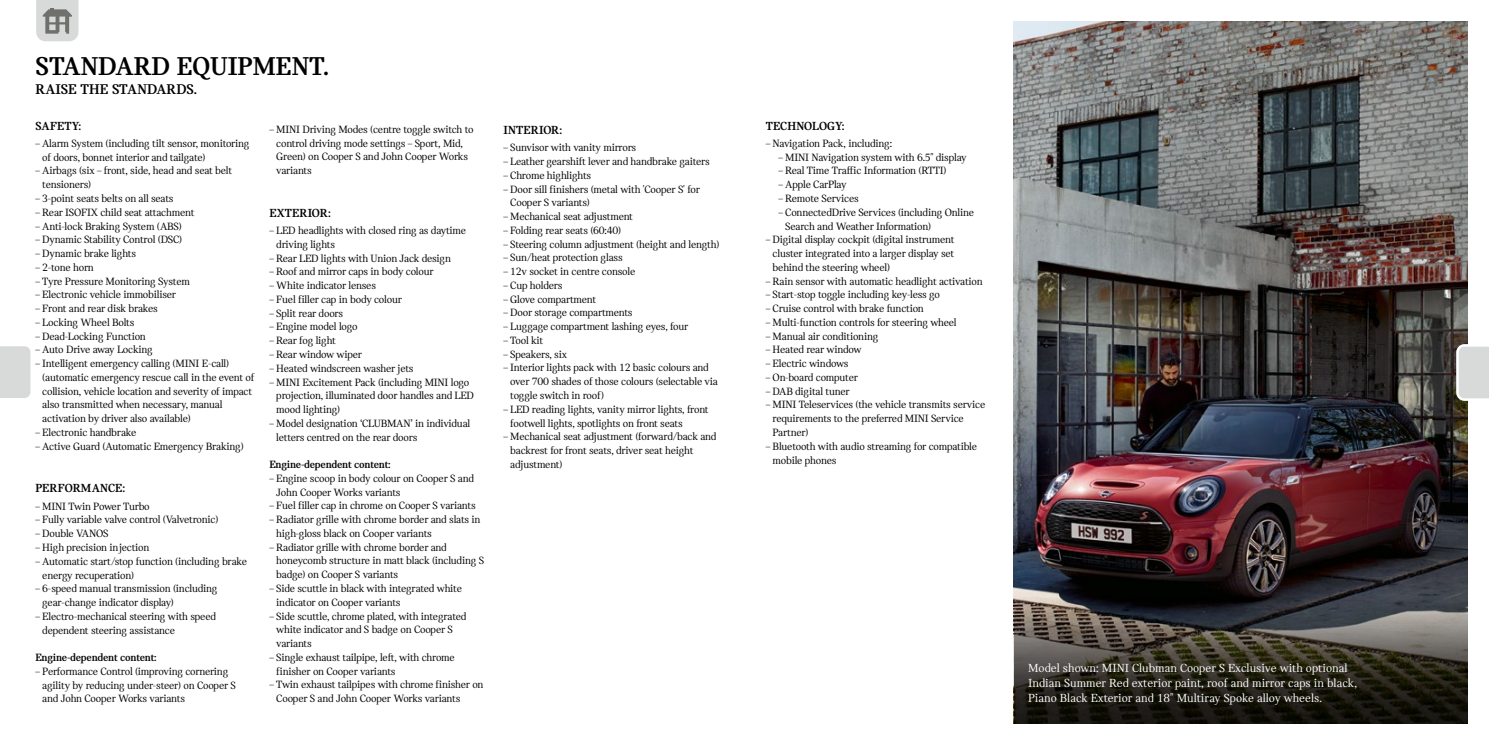
<style>
.page{position:relative;width:1489px;height:745px;background:#fff}
.page>*{position:absolute;margin:0;border:0;box-sizing:border-box;transform-origin:0 0}
.t1{font:700 27.5px "MINI Serif";color:#000}
.t2{font:700 15px "MINI Serif";letter-spacing:.005em;color:#000}
.t3{font:12.5px/15px "MINI Serif";color:#fff}
.t4{font:700 12.5px "MINI Serif";letter-spacing:.005em;color:#000}
.t5{font:11.25px/13.8px "MINI Serif";letter-spacing:-.02em;color:#000}
.t6{font:700 11.25px "MINI Serif";letter-spacing:-.02em;color:#000}
</style>
<div class="page">
<img style="left:1013px;top:21px;width:454px;height:544px">
<svg style="left:1013px;top:565px;width:454px;height:158px;background:#34312d"></svg>
<svg style="left:1455px;top:344px;width:33px;height:56px;background:#d5d6d6"></svg>
<div style="left:0;top:346px;width:31px;height:52px;background:#d8dada"></div>
<svg style="left:36px;top:0;width:43px;height:42px;background:#c0c2c1"></svg>
<h1 class="t1" style="left:35px;top:50px;width:295px">STANDARD EQUIPMENT.</h1>
<h2 class="t2" style="left:35px;top:81px;width:163px">RAISE THE STANDARDS.</h2>
<p class="t4" style="left:35px;top:118px;width:47px">SAFETY:</p>
<p class="t5" style="left:42px;top:136px;width:209px;text-indent:-7px">– Alarm System (including tilt sensor, monitoring of doors, bonnet interior and tailgate)</p>
<p class="t5" style="left:42px;top:164px;width:191px;text-indent:-7px">– Airbags (six – front, side, head and seat belt tensioners)</p>
<p class="t5" style="left:35px;top:191px;width:140px">– 3-point seats belts on all seats</p>
<p class="t5" style="left:35px;top:205px;width:160px">– Rear ISOFIX child seat attachment</p>
<p class="t5" style="left:35px;top:219px;width:148px">– Anti-lock Braking System (ABS)</p>
<p class="t5" style="left:35px;top:233px;width:148px">– Dynamic Stability Control (DSC)</p>
<p class="t5" style="left:35px;top:246px;width:102px">– Dynamic brake lights</p>
<p class="t5" style="left:35px;top:260px;width:60px">– 2-tone horn</p>
<p class="t5" style="left:35px;top:274px;width:156px">– Tyre Pressure Monitoring System</p>
<p class="t5" style="left:35px;top:288px;width:142px">– Electronic vehicle immobiliser</p>
<p class="t5" style="left:35px;top:301px;width:124px">– Front and rear disk brakes</p>
<p class="t5" style="left:35px;top:315px;width:100px">– Locking Wheel Bolts</p>
<p class="t5" style="left:35px;top:329px;width:112px">– Dead-Locking Function</p>
<p class="t5" style="left:35px;top:343px;width:119px">– Auto Drive away Locking</p>
<p class="t5" style="left:42px;top:356px;width:213px;text-indent:-7px">– Intelligent emergency calling (MINI E-call) (automatic emergency rescue call in the event of collision, vehicle location and severity of impact also transmitted when necessary, manual activation by driver also available)</p>
<p class="t5" style="left:35px;top:425px;width:102px">– Electronic handbrake</p>
<p class="t5" style="left:35px;top:439px;width:210px">– Active Guard (Automatic Emergency Braking)</p>
<p class="t4" style="left:35px;top:481px;width:91px">PERFORMANCE:</p>
<p class="t5" style="left:35px;top:499px;width:116px">– MINI Twin Power Turbo</p>
<p class="t5" style="left:35px;top:512px;width:184px">– Fully variable valve control (Valvetronic)</p>
<p class="t5" style="left:35px;top:526px;width:75px">– Double VANOS</p>
<p class="t5" style="left:35px;top:540px;width:115px">– High precision injection</p>
<p class="t5" style="left:42px;top:554px;width:206px;text-indent:-7px">– Automatic start/stop function (including brake energy recuperation)</p>
<p class="t5" style="left:42px;top:581px;width:177px;text-indent:-7px">– 6-speed manual transmission (including gear-change indicator display)</p>
<p class="t5" style="left:42px;top:609px;width:175px;text-indent:-7px">– Electro-mechanical steering with speed dependent steering assistance</p>
<p class="t6" style="left:35px;top:650px;width:123px">Engine-dependent content:</p>
<p class="t5" style="left:42px;top:664px;width:195px;text-indent:-7px">– Performance Control (improving cornering agility by reducing under-steer) on Cooper S and John Cooper Works variants</p>
<p class="t5" style="left:276px;top:122px;width:199px;text-indent:-7px">– MINI Driving Modes (centre toggle switch to control driving mode settings – Sport, Mid, Green) on Cooper S and John Cooper Works variants</p>
<p class="t4" style="left:269px;top:206px;width:63px">EXTERIOR:</p>
<p class="t5" style="left:276px;top:223px;width:191px;text-indent:-7px">– LED headlights with closed ring as daytime driving lights</p>
<p class="t5" style="left:269px;top:251px;width:183px">– Rear LED lights with Union Jack design</p>
<p class="t5" style="left:269px;top:265px;width:166px">– Roof and mirror caps in body colour</p>
<p class="t5" style="left:269px;top:278px;width:108px">– White indicator lenses</p>
<p class="t5" style="left:269px;top:292px;width:134px">– Fuel filler cap in body colour</p>
<p class="t5" style="left:269px;top:306px;width:75px">– Split rear doors</p>
<p class="t5" style="left:269px;top:320px;width:90px">– Engine model logo</p>
<p class="t5" style="left:269px;top:333px;width:68px">– Rear fog light</p>
<p class="t5" style="left:269px;top:347px;width:94px">– Rear window wiper</p>
<p class="t5" style="left:269px;top:361px;width:146px">– Heated windscreen washer jets</p>
<p class="t5" style="left:276px;top:375px;width:199px;text-indent:-7px">– MINI Excitement Pack (including MINI logo projection, illuminated door handles and LED mood lighting)</p>
<p class="t5" style="left:276px;top:416px;width:195px;text-indent:-7px">– Model designation ‘CLUBMAN’ in individual letters centred on the rear doors</p>
<p class="t6" style="left:269px;top:458px;width:123px">Engine-dependent content:</p>
<p class="t5" style="left:276px;top:471px;width:199px;text-indent:-7px">– Engine scoop in body colour on Cooper S and<br>John Cooper Works variants</p>
<p class="t5" style="left:269px;top:498px;width:208px">– Fuel filler cap in chrome on Cooper S variants</p>
<p class="t5" style="left:276px;top:512px;width:206px;text-indent:-7px">– Radiator grille with chrome border and slats in high-gloss black on Cooper variants</p>
<p class="t5" style="left:276px;top:540px;width:209px;text-indent:-7px">– Radiator grille with chrome border and honeycomb structure in matt black (including S badge) on Cooper S variants</p>
<p class="t5" style="left:276px;top:581px;width:187px;text-indent:-7px">– Side scuttle in black with integrated white indicator on Cooper variants</p>
<p class="t5" style="left:276px;top:608px;width:191px;text-indent:-7px">– Side scuttle, chrome plated, with integrated white indicator and S badge on Cooper S variants</p>
<p class="t5" style="left:276px;top:650px;width:180px;text-indent:-7px">– Single exhaust tailpipe, left, with chrome finisher on Cooper variants</p>
<p class="t5" style="left:276px;top:677px;width:209px;text-indent:-7px">– Twin exhaust tailpipes with chrome finisher on<br>Cooper S and John Cooper Works variants</p>
<p class="t4" style="left:503px;top:123px;width:60px">INTERIOR:</p>
<p class="t5" style="left:503px;top:141px;width:134px">– Sunvisor with vanity mirrors</p>
<p class="t5" style="left:503px;top:154px;width:208px">– Leather gearshift lever and handbrake gaiters</p>
<p class="t5" style="left:503px;top:168px;width:89px">– Chrome highlights</p>
<p class="t5" style="left:510px;top:182px;width:191px;text-indent:-7px">– Door sill finishers (metal with 'Cooper S' for<br>Cooper S variants)</p>
<p class="t5" style="left:503px;top:209px;width:131px">– Mechanical seat adjustment</p>
<p class="t5" style="left:503px;top:223px;width:119px">– Folding rear seats (60:40)</p>
<p class="t5" style="left:503px;top:237px;width:217px">– Steering column adjustment (height and length)</p>
<p class="t5" style="left:503px;top:251px;width:121px">– Sun/heat protection glass</p>
<p class="t5" style="left:503px;top:264px;width:133px">– 12v socket in centre console</p>
<p class="t5" style="left:503px;top:278px;width:60px">– Cup holders</p>
<p class="t5" style="left:503px;top:292px;width:94px">– Glove compartment</p>
<p class="t5" style="left:503px;top:306px;width:131px">– Door storage compartments</p>
<p class="t5" style="left:503px;top:319px;width:186px">– Luggage compartment lashing eyes, four</p>
<p class="t5" style="left:503px;top:333px;width:41px">– Tool kit</p>
<p class="t5" style="left:503px;top:347px;width:65px">– Speakers, six</p>
<p class="t5" style="left:510px;top:361px;width:209px;text-indent:-7px">– Interior lights pack with 12 basic colours and over 700 shades of those colours (selectable via toggle switch in roof)</p>
<p class="t5" style="left:510px;top:402px;width:200px;text-indent:-7px">– LED reading lights, vanity mirror lights, front footwell lights, spotlights on front seats</p>
<p class="t5" style="left:510px;top:429px;width:208px;text-indent:-7px">– Mechanical seat adjustment (forward/back and backrest for front seats, driver seat height adjustment)</p>
<p class="t4" style="left:765px;top:118px;width:80px">TECHNOLOGY:</p>
<p class="t5" style="left:765px;top:136px;width:128px">– Navigation Pack, including:</p>
<p class="t5" style="left:778px;top:150px;width:190px">– MINI Navigation system with 6.5" display</p>
<p class="t5" style="left:778px;top:164px;width:169px">– Real Time Traffic Information (RTTI)</p>
<p class="t5" style="left:778px;top:178px;width:70px">– Apple CarPlay</p>
<p class="t5" style="left:778px;top:191px;width:82px">– Remote Services</p>
<p class="t5" style="left:785px;top:205px;width:190px;text-indent:-7px">– ConnectedDrive Services (including Online<br>Search and Weather Information)</p>
<p class="t5" style="left:772px;top:233px;width:183px;text-align:justify;text-indent:-7px">– Digital display cockpit (digital instrument cluster integrated into a larger display set behind the steering wheel)</p>
<p class="t5" style="left:765px;top:274px;width:218px">– Rain sensor with automatic headlight activation</p>
<p class="t5" style="left:765px;top:288px;width:176px">– Start-stop toggle including key-less go</p>
<p class="t5" style="left:765px;top:301px;width:160px">– Cruise control with brake function</p>
<p class="t5" style="left:765px;top:315px;width:192px">– Multi-function controls for steering wheel</p>
<p class="t5" style="left:765px;top:329px;width:114px">– Manual air conditioning</p>
<p class="t5" style="left:765px;top:343px;width:97px">– Heated rear window</p>
<p class="t5" style="left:765px;top:356px;width:84px">– Electric windows</p>
<p class="t5" style="left:765px;top:370px;width:94px">– On-board computer</p>
<p class="t5" style="left:765px;top:384px;width:85px">– DAB digital tuner</p>
<p class="t5" style="left:772px;top:397px;width:214px;text-indent:-7px">– MINI Teleservices (the vehicle transmits service requirements to the preferred MINI Service<br>Partner)</p>
<p class="t5" style="left:772px;top:439px;width:206px;text-indent:-7px">– Bluetooth with audio streaming for compatible mobile phones</p>
<p class="t3" style="left:1028px;top:660px;width:330px">Model shown: MINI Clubman Cooper S Exclusive with optional<br>Indian Summer Red exterior paint, roof and mirror caps in black,<br>Piano Black Exterior and 18" Multiray Spoke alloy wheels.</p>
</div>
